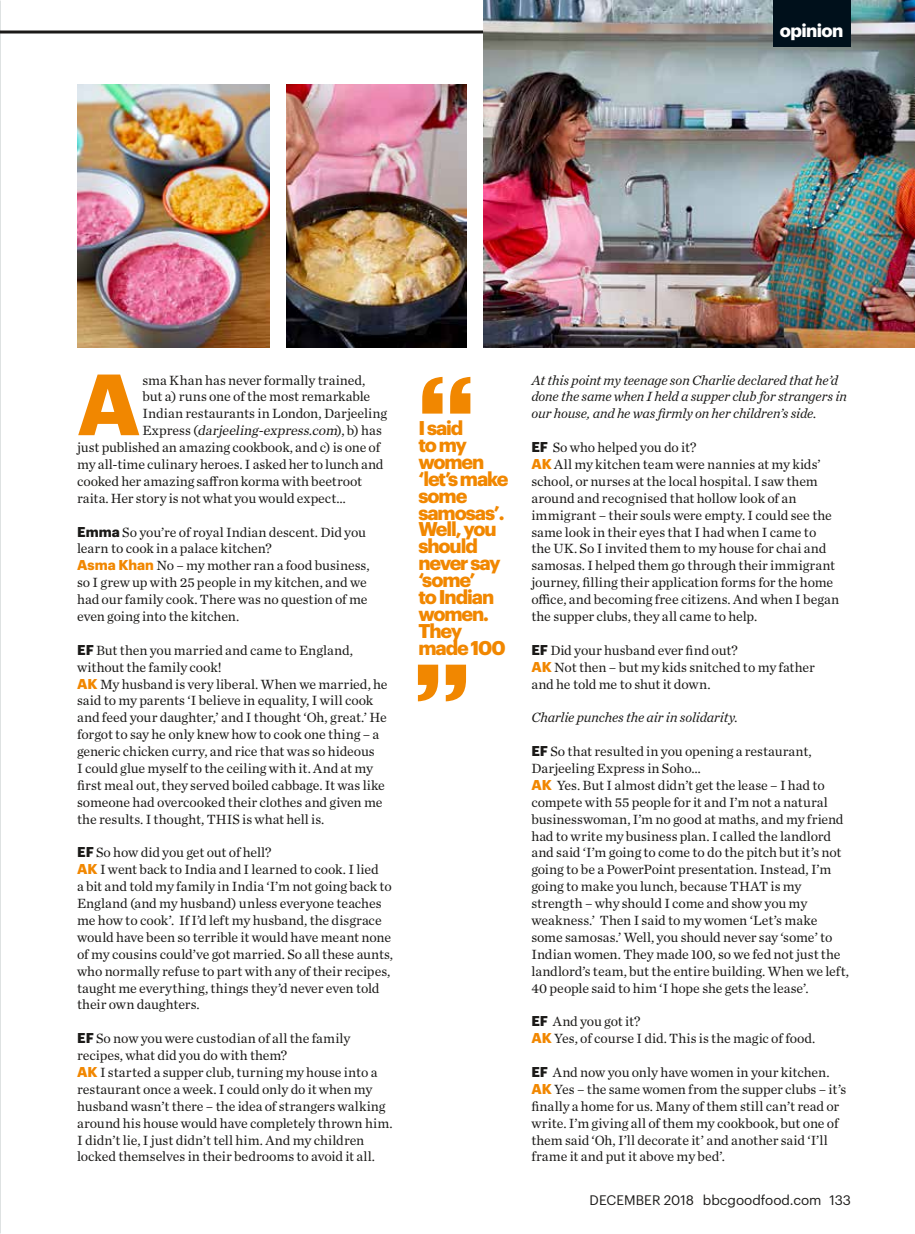
<style>
.page{position:relative;width:915px;height:1234px;background:#fff}
.page>*{position:absolute;margin:0;border:0;box-sizing:border-box;transform-origin:0 0}
.t1{font:700 84.75px "Graphik";color:#f18700}
.t2{font:700 19.5px/16.8px "Graphik";letter-spacing:-.055em;color:#f18700}
.t3{font:700 18px "Graphik";letter-spacing:-.03em;color:#fff}
.t4{font:13.95px/17px "Chronicle Text G1";letter-spacing:-.005em;color:#1b1a18}
.t5{font:italic 13.95px/16.8px "Chronicle Text G1";letter-spacing:-.01em;color:#1b1a18}
.t6{font:italic 13.95px "Chronicle Text G1";color:#1b1a18}
.t7{font:13.5px "Graphik";color:#1b1a18}
.s1{font-style:normal}
.s2{font-family:"Graphik";font-weight:700}
.s3{font-family:"Graphik";font-weight:700;color:#f18700}
</style>
<div class="page">
<img style="left:483px;top:0;width:431px;height:347px">
<img style="left:0;top:0;width:1px;height:1233px">
<hr style="left:0;top:30px;width:483px;height:3px;background:#1b1a18">
<div style="left:773px;top:0;width:77px;height:47px;background:#00101b"></div>
<img style="left:77px;top:84px;width:192px;height:263px">
<img style="left:286px;top:84px;width:180px;height:263px">
<svg style="left:418px;top:664px;width:48px;height:37px"></svg>
<svg style="left:422px;top:377px;width:48px;height:36px"></svg>
<p class="t3" style="left:779px;top:16px;width:65px">opinion</p>
<h1 class="t1" style="left:77px;top:339px;width:65px">A</h1>
<p class="t4" style="left:142px;top:370px;width:224px">sma Khan has never formally trained,</p>
<p class="t4" style="left:142px;top:387px;width:229px">but a) runs one of the most remarkable</p>
<p class="t4" style="left:142px;top:404px;width:246px">Indian restaurants in London, Darjeeling</p>
<p class="t6" style="left:142px;top:420px;width:241px"><span class="s1">E x p r e s s (</span>darjeeling-express.com<span class="s1">) , b) h a s</span></p>
<p class="t4" style="left:77px;top:438px;width:304px">just published an amazing cookbook, and c) is one of</p>
<p class="t4" style="left:77px;top:455px;width:308px">my all-time culinary heroes. I asked her to lunch and</p>
<p class="t4" style="left:77px;top:472px;width:286px">cooked her amazing saffron korma with beetroot</p>
<p class="t4" style="left:77px;top:488px;width:270px">raita. Her story is not what you would expect…</p>
<p class="t4" style="left:77px;top:522px;width:294px"><span class="s2">Emma</span> So you’re of royal Indian descent. Did you learn to cook in a palace kitchen?<br><span class="s3">Asma Khan</span> No – my mother ran a food business, so I grew up with 25 people in my kitchen, and we had our family cook. There was no question of me even going into the kitchen.</p>
<p class="t4" style="left:77px;top:640px;width:312px"><span class="s2">EF</span> But then you married and came to England, without the family cook!<br><span class="s3">AK</span> My husband is very liberal. When we married, he said to my parents ‘I believe in equality, I will cook and feed your daughter,’ and I thought ‘Oh, great.’ He forgot to say he only knew how to cook one thing – a generic chicken curry, and rice that was so hideous<br>I could glue myself to the ceiling with it. And at my first meal out, they served boiled cabbage. It was like someone had overcooked their clothes and given me the results. I thought, THIS is what hell is.</p>
<p class="t4" style="left:77px;top:843px;width:317px"><span class="s2">EF</span> So how did you get out of hell?<br><span class="s3">AK</span> I went back to India and I learned to cook. I lied<br>a bit and told my family in India ‘I’m not going back to England (and my husband) unless everyone teaches me how to cook’. If I’d left my husband, the disgrace would have been so terrible it would have meant none of my cousins could’ve got married. So all these aunts, who normally refuse to part with any of their recipes, taught me everything, things they’d never even told their own daughters.</p>
<p class="t4" style="left:77px;top:1029px;width:317px"><span class="s2">EF</span> So now you were custodian of all the family recipes, what did you do with them?<br><span class="s3">AK</span> I started a supper club, turning my house into a restaurant once a week. I could only do it when my husband wasn’t there – the idea of strangers walking around his house would have completely thrown him.<br>I didn’t lie, I just didn’t tell him. And my children locked themselves in their bedrooms to avoid it all.</p>
<h2 class="t2" style="left:418px;top:418px;width:92px">I said<br>to my women ‘let’s make some samosas’.<br>Well, you should never say ‘some’<br>to Indian women.<br>They made 100</h2>
<p class="t5" style="left:531px;top:370px;width:317px">At this point my teenage son Charlie declared that he’d done the same when I held a supper club for strangers in our house, and he was firmly on her children’s side.</p>
<p class="t4" style="left:531px;top:438px;width:309px"><span class="s2">EF</span> So who helped you do it?<br><span class="s3">AK</span> All my kitchen team were nannies at my kids’ school, or nurses at the local hospital. I saw them around and recognised that hollow look of an immigrant – their souls were empty. I could see the same look in their eyes that I had when I came to the UK. So I invited them to my house for chai and samosas. I helped them go through their immigrant journey, filling their application forms for the home office, and becoming free citizens. And when I began the supper clubs, they all came to help.</p>
<p class="t4" style="left:531px;top:640px;width:285px"><span class="s2">EF</span> Did your husband ever find out?<br><span class="s3">AK</span> Not then – but my kids snitched to my father and he told me to shut it down.</p>
<p class="t5" style="left:531px;top:708px;width:208px">Charlie punches the air in solidarity.</p>
<p class="t4" style="left:531px;top:742px;width:319px"><span class="s2">EF</span> So that resulted in you opening a restaurant, Darjeeling Express in Soho…<br><span class="s3">AK</span> Yes. But I almost didn’t get the lease – I had to compete with 55 people for it and I’m not a natural businesswoman, I’m no good at maths, and my friend had to write my business plan. I called the landlord and said ‘I’m going to come to do the pitch but it’s not going to be a PowerPoint presentation. Instead, I’m going to make you lunch, because THAT is my strength – why should I come and show you my weakness.’ Then I said to my women ‘Let’s make some samosas.’ Well, you should never say ‘some’ to Indian women. They made 100, so we fed not just the landlord’s team, but the entire building. When we left, 40 people said to him ‘I hope she gets the lease’.</p>
<p class="t4" style="left:531px;top:1012px;width:285px"><span class="s2">EF</span> And you got it?<br><span class="s3">AK</span> Yes, of course I did. This is the magic of food.</p>
<p class="t4" style="left:531px;top:1062px;width:316px"><span class="s2">EF</span> And now you only have women in your kitchen.<br><span class="s3">AK</span> Yes – the same women from the supper clubs – it’s finally a home for us. Many of them still can’t read or write. I’m giving all of them my cookbook, but one of them said ‘Oh, I’ll decorate it’ and another said ‘I’ll frame it and put it above my bed’.</p>
<p class="t7" style="left:589px;top:1189px;width:263px">DECEMBER 2018 bbcgoodfood.com 133</p>
</div>
